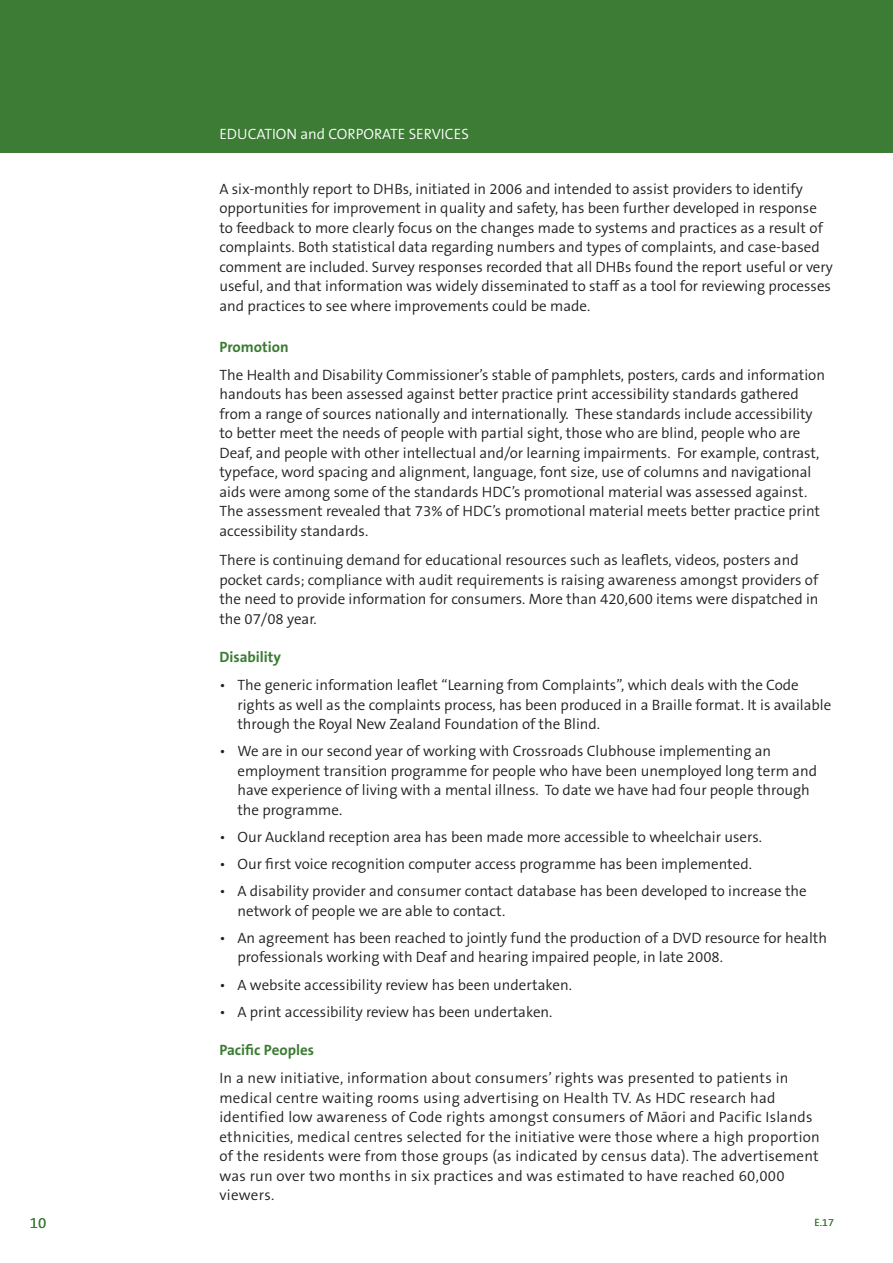
<style>
.page{position:relative;width:893px;height:1263px;background:#fff}
.page>*{position:absolute;margin:0;border:0;box-sizing:border-box;transform-origin:0 0}
.t1{font:300 15px/19.5px "The Sans B4";color:#231f20}
.t2{font:300 15px/19.5px "The Sans B4";letter-spacing:.02em;color:#231f20}
.t3{font:700 15px "The Sans B7";color:#3c7c34}
.t4{font:300 15px "The Sans B4";color:#fff}
.t5{font:300 15px "The Sans B4";color:#3c7c34}
.t6{font:300 10.5px "The Sans B4";color:#3c7c34}
</style>
<div class="page">
<div style="left:0;top:0;width:893px;height:153px;background:#3c7c34"></div>
<p class="t4" style="left:219px;top:126px;width:251px">EDUCATION and CORPORATE SERVICES</p>
<p class="t1" style="left:219px;top:180px;width:615px">A six-monthly report to DHBs, initiated in 2006 and intended to assist providers to identify opportunities for improvement in quality and safety, has been further developed in response to feedback to more clearly focus on the changes made to systems and practices as a result of complaints. Both statistical data regarding numbers and types of complaints, and case-based comment are included. Survey responses recorded that all DHBs found the report useful or very useful, and that information was widely disseminated to staff as a tool for reviewing processes and practices to see where improvements could be made.</p>
<p class="t3" style="left:219px;top:339px;width:71px">Promotion</p>
<p class="t1" style="left:219px;top:365px;width:607px">The Health and Disability Commissioner’s stable of pamphlets, posters, cards and information handouts has been assessed against better practice print accessibility standards gathered from a range of sources nationally and internationally. These standards include accessibility to better meet the needs of people with partial sight, those who are blind, people who are Deaf, and people with other intellectual and/or learning impairments. For example, contrast, typeface, word spacing and alignment, language, font size, use of columns and navigational aids were among some of the standards HDC’s promotional material was assessed against.<br>The assessment revealed that 73% of HDC’s promotional material meets better practice print accessibility standards.</p>
<p class="t1" style="left:219px;top:551px;width:601px">There is continuing demand for educational resources such as leaflets, videos, posters and pocket cards; compliance with audit requirements is raising awareness amongst providers of the need to provide information for consumers. More than 420,600 items were dispatched in the 07/08 year.</p>
<p class="t3" style="left:219px;top:649px;width:63px">Disability</p>
<p class="t1" style="left:237px;top:676px;width:595px;text-indent:-18px">• The generic information leaflet “Learning from Complaints”, which deals with the Code rights as well as the complaints process, has been produced in a Braille format. It is available through the Royal New Zealand Foundation of the Blind.</p>
<p class="t1" style="left:237px;top:742px;width:581px;text-indent:-18px">• We are in our second year of working with Crossroads Clubhouse implementing an employment transition programme for people who have been unemployed long term and have experience of living with a mental illness. To date we have had four people through the programme.</p>
<p class="t1" style="left:219px;top:828px;width:544px">• Our Auckland reception area has been made more accessible to wheelchair users.</p>
<p class="t1" style="left:219px;top:855px;width:534px">• Our first voice recognition computer access programme has been implemented.</p>
<p class="t1" style="left:237px;top:882px;width:571px;text-indent:-18px">• A disability provider and consumer contact database has been developed to increase the network of people we are able to contact.</p>
<p class="t1" style="left:237px;top:928px;width:591px;text-indent:-18px">• An agreement has been reached to jointly fund the production of a DVD resource for health professionals working with Deaf and hearing impaired people, in late 2008.</p>
<p class="t1" style="left:219px;top:975px;width:354px">• A website accessibility review has been undertaken.</p>
<p class="t1" style="left:219px;top:1002px;width:335px">• A print accessibility review has been undertaken.</p>
<p class="t3" style="left:219px;top:1042px;width:96px">Pacific Peoples</p>
<p class="t2" style="left:219px;top:1069px;width:602px">In a new initiative, information about consumers’ rights was presented to patients in medical centre waiting rooms using advertising on Health TV. As HDC research had identified low awareness of Code rights amongst consumers of Maˉori and Pacific Islands ethnicities, medical centres selected for the initiative were those where a high proportion of the residents were from those groups (as indicated by census data). The advertisement was run over two months in six practices and was estimated to have reached 60,000 viewers.</p>
<p class="t5" style="left:30px;top:1215px;width:18px">10</p>
<p class="t6" style="left:815px;top:1217px;width:21px">E.17</p>
</div>
